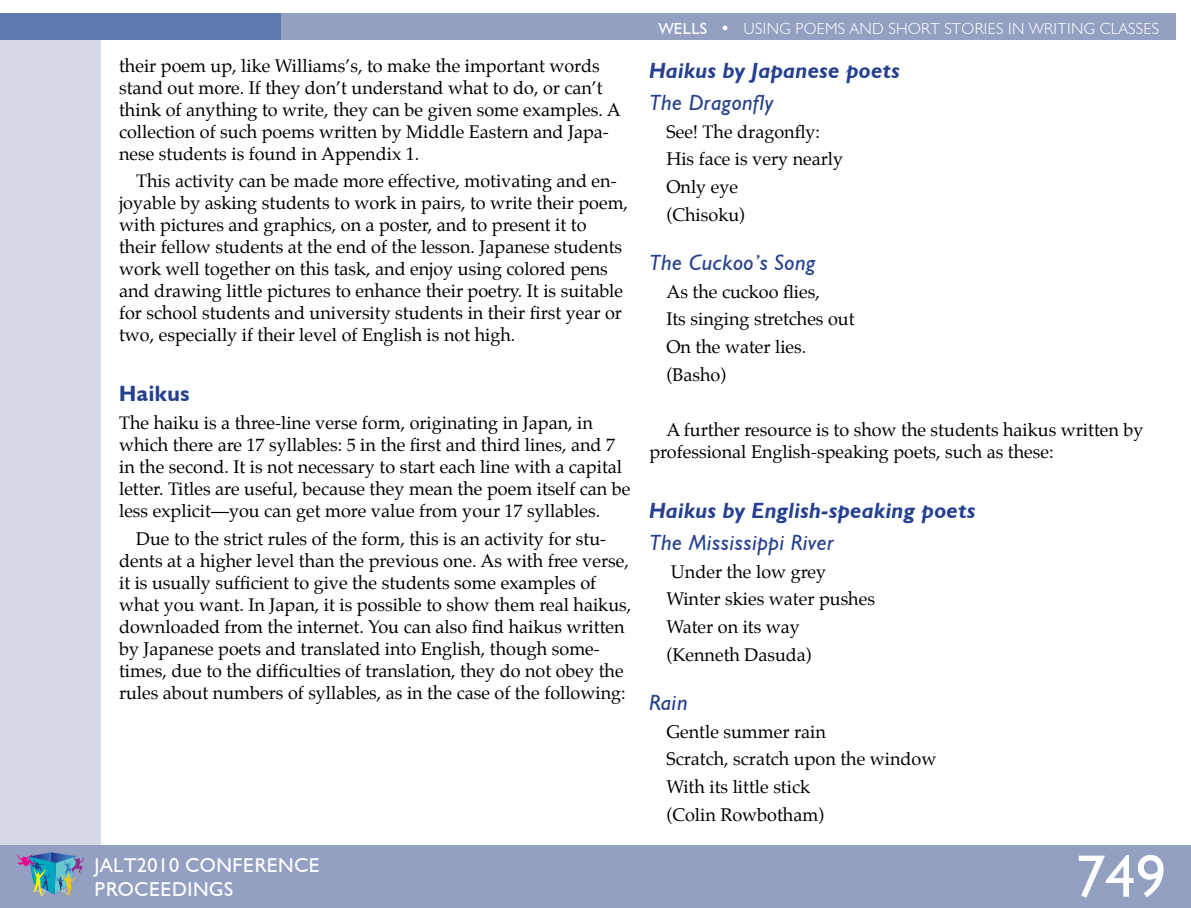
<style>
.page{position:relative;width:1191px;height:908px;background:#fff}
.page>*{position:absolute;margin:0;border:0;box-sizing:border-box;transform-origin:0 0}
.t1{font:60px "Humanist 521 BT";color:#fff}
.t2{font:italic 700 22px "Humanist 521 BT";letter-spacing:.025em;color:#25408f}
.t3{font:italic 22px "Humanist 521 BT";letter-spacing:.025em;color:#25408f}
.t4{font:700 22px "Humanist 521 BT";letter-spacing:.025em;color:#25408f}
.t5{font:20px/24px "Humanist 521 BT";letter-spacing:.03em;color:#fff}
.t6{font:18px/22px "Palatino";color:#000}
.t7{font:300 16px "Humanist 521 BT";letter-spacing:.02em;color:#fff}
.s1{font-weight:400}
</style>
<div class="page">
<div style="left:0;top:14px;width:101px;height:888px;background:#d6dae6"></div>
<div style="left:0;top:845px;width:1191px;height:62px;background:#93a0c2"></div>
<div style="left:0;top:13px;width:281px;height:27px;background:#6079ae"></div>
<div style="left:281px;top:13px;width:895px;height:27px;background:#93a0c2"></div>
<svg style="left:17px;top:852px;width:67px;height:44px"></svg>
<p class="t6" style="left:119px;top:54px;width:503px">their poem up, like Williams’s, to make the important words stand out more. If they don’t understand what to do, or can’t think of anything to write, they can be given some examples. A collection of such poems written by Middle Eastern and Japa&shy;nese students is found in Appendix 1.</p>
<p class="t6" style="left:119px;top:170px;width:510px;text-indent:17px">This activity can be made more effective, motivating and en&shy;joyable by asking students to work in pairs, to write their poem, with pictures and graphics, on a poster, and to present it to their fellow students at the end of the lesson. Japanese students work well together on this task, and enjoy using colored pens and drawing little pictures to enhance their poetry. It is suitable for school students and university students in their first year or two, especially if their level of English is not high.</p>
<p class="t4" style="left:119px;top:380px;width:72px">Haikus</p>
<p class="t6" style="left:119px;top:411px;width:513px">The haiku is a three-line verse form, originating in Japan, in which there are 17 syllables: 5 in the first and third lines, and 7 in the second. It is not necessary to start each line with a capital letter. Titles are useful, because they mean the poem itself can be less explicit—you can get more value from your 17 syllables.</p>
<p class="t6" style="left:119px;top:527px;width:514px;text-indent:17px">Due to the strict rules of the form, this is an activity for stu&shy;dents at a higher level than the previous one. As with free verse, it is usually sufficient to give the students some examples of what you want. In Japan, it is possible to show them real haikus, downloaded from the internet. You can also find haikus written by Japanese poets and translated into English, though some&shy;times, due to the difficulties of translation, they do not obey the rules about numbers of syllables, as in the case of the following:</p>
<p class="t5" style="left:95px;top:851px;width:224px">JALT2010 CONFERENCE<br>PROCEEDINGS</p>
<p class="t7" style="left:658px;top:19px;width:502px"><span class="s1">Wells</span> • USING POEMS AND SHORT STORIES IN WRITING CLASSES</p>
<p class="t2" style="left:649px;top:57px;width:252px">Haikus by Japanese poets</p>
<p class="t3" style="left:649px;top:89px;width:126px">The Dragonfly</p>
<p class="t6" style="left:666px;top:118px;width:178px;line-height:27.6px">See! The dragonfly:<br>His face is very nearly<br>Only eye<br>(Chisoku)</p>
<p class="t3" style="left:649px;top:249px;width:168px">The Cuckoo’s Song</p>
<p class="t6" style="left:666px;top:277px;width:190px;line-height:27.6px">As the cuckoo flies,<br>Its singing stretches out<br>On the water lies. (Basho)</p>
<p class="t6" style="left:649px;top:418px;width:495px;text-indent:17px">A further resource is to show the students haikus written by professional English-speaking poets, such as these:</p>
<p class="t2" style="left:649px;top:496px;width:327px">Haikus by English-speaking poets</p>
<p class="t3" style="left:649px;top:529px;width:187px">The Mississippi River</p>
<p class="t6" style="left:666px;top:557px;width:210px;line-height:27.6px">Under the low grey<br>Winter skies water pushes<br>Water on its way (Kenneth Dasuda)</p>
<p class="t3" style="left:649px;top:688px;width:40px">Rain</p>
<p class="t6" style="left:666px;top:717px;width:271px;line-height:27.6px">Gentle summer rain<br>Scratch, scratch upon the window<br>With its little stick<br>(Colin Rowbotham)</p>
<h1 class="t1" style="left:1075px;top:838px;width:92px">749</h1>
</div>
